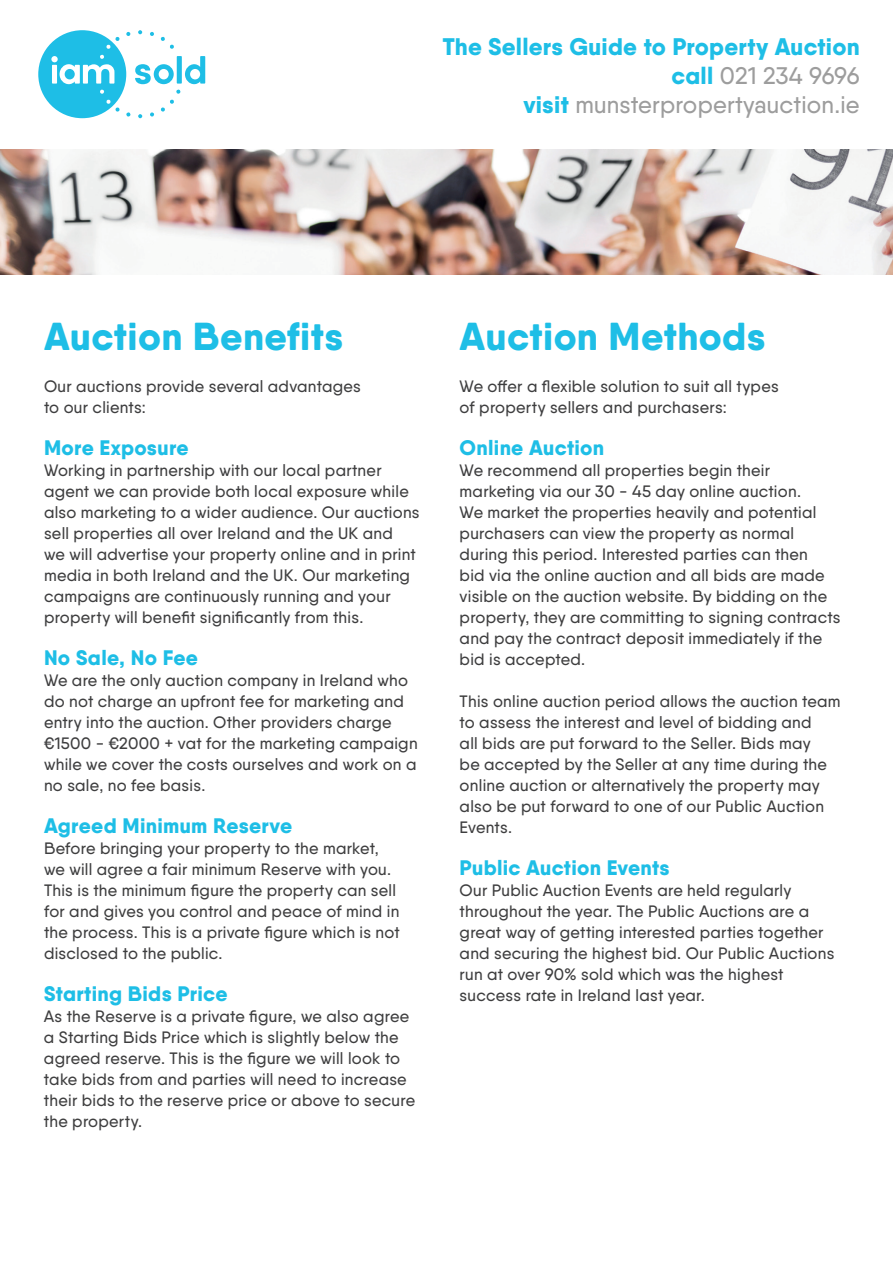
<style>
.page{position:relative;width:893px;height:1263px;background:#fff}
.page>*{position:absolute;margin:0;border:0;box-sizing:border-box;transform-origin:0 0}
.t1{font:800 39px "Qanelas Soft";letter-spacing:.01em;color:#1ebee6}
.t2{font:800 24px/28.8px "Qanelas";letter-spacing:.01em;color:#1ebee6;text-align:right}
.t3{font:800 21px "Qanelas";letter-spacing:.015em;color:#1ebee6}
.t4{font:500 16.5px/21px "Qanelas";letter-spacing:.015em;color:#3e3e3f}
.s1{font-weight:500;color:#9d9d9d}
</style>
<div class="page">
<img style="left:0;top:149px;width:893px;height:125px">
<svg style="left:38px;top:30px;width:167px;height:88px"></svg>
<h2 class="t2" style="left:443px;top:32px;width:418px">The Sellers Guide to Property Auction call <span class="s1">021 234 9696<br></span>visit <span class="s1">munsterpropertyauction.ie</span></h2>
<h1 class="t1" style="left:44px;top:312px;width:301px">Auction Benefits</h1>
<p class="t4" style="left:44px;top:376px;width:318px">Our auctions provide several advantages to our clients:</p>
<p class="t3" style="left:44px;top:434px;width:146px">More Exposure</p>
<p class="t4" style="left:44px;top:460px;width:377px">Working in partnership with our local partner agent we can provide both local exposure while also marketing to a wider audience. Our auctions sell properties all over Ireland and the UK and<br>we will advertise your property online and in print media in both Ireland and the UK. Our marketing campaigns are continuously running and your property will benefit significantly from this.</p>
<p class="t3" style="left:44px;top:644px;width:156px">No Sale, No Fee</p>
<p class="t4" style="left:44px;top:670px;width:375px">We are the only auction company in Ireland who do not charge an upfront fee for marketing and entry into the auction. Other providers charge €1500 - €2000 + vat for the marketing campaign while we cover the costs ourselves and work on a no sale, no fee basis.</p>
<p class="t3" style="left:44px;top:812px;width:250px">Agreed Minimum Reserve</p>
<p class="t4" style="left:44px;top:838px;width:357px">Before bringing your property to the market, we will agree a fair minimum Reserve with you.<br>This is the minimum figure the property can sell for and gives you control and peace of mind in the process. This is a private figure which is not disclosed to the public.</p>
<p class="t3" style="left:44px;top:980px;width:185px">Starting Bids Price</p>
<p class="t4" style="left:44px;top:1006px;width:373px">As the Reserve is a private figure, we also agree a Starting Bids Price which is slightly below the agreed reserve. This is the figure we will look to take bids from and parties will need to increase their bids to the reserve price or above to secure the property.</p>
<h1 class="t1" style="left:460px;top:312px;width:308px">Auction Methods</h1>
<p class="t4" style="left:460px;top:376px;width:321px">We offer a flexible solution to suit all types of property sellers and purchasers:</p>
<p class="t3" style="left:460px;top:434px;width:146px">Online Auction</p>
<p class="t4" style="left:460px;top:460px;width:382px">We recommend all properties begin their marketing via our 30 - 45 day online auction.<br>We market the properties heavily and potential purchasers can view the property as normal during this period. Interested parties can then<br>bid via the online auction and all bids are made visible on the auction website. By bidding on the property, they are committing to signing contracts and pay the contract deposit immediately if the bid is accepted.</p>
<p class="t4" style="left:460px;top:691px;width:382px">This online auction period allows the auction team to assess the interest and level of bidding and<br>all bids are put forward to the Seller. Bids may<br>be accepted by the Seller at any time during the online auction or alternatively the property may also be put forward to one of our Public Auction Events.</p>
<p class="t3" style="left:460px;top:854px;width:212px">Public Auction Events</p>
<p class="t4" style="left:460px;top:880px;width:376px">Our Public Auction Events are held regularly throughout the year. The Public Auctions are a great way of getting interested parties together and securing the highest bid. Our Public Auctions run at over 90% sold which was the highest success rate in Ireland last year.</p>
</div>
